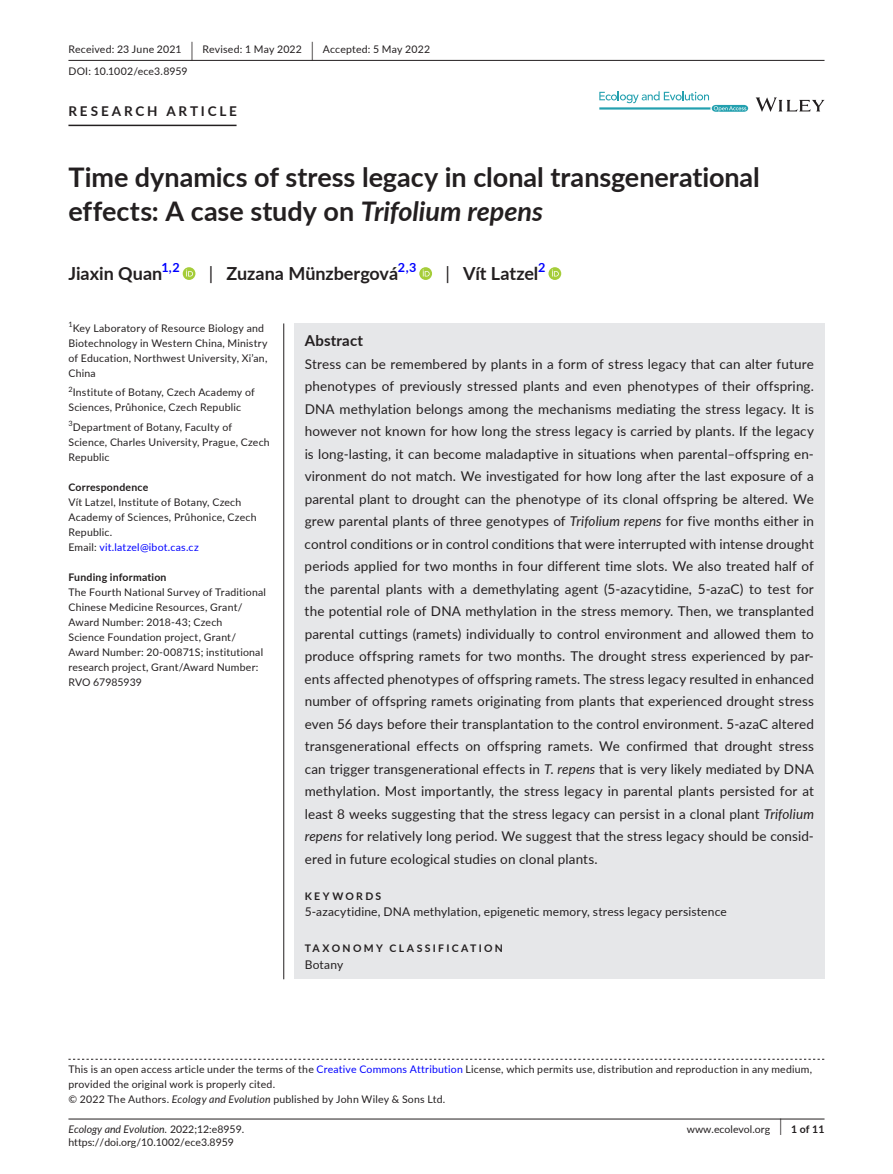
<style>
.page{position:relative;width:893px;height:1174px;background:#fff}
.page>*{position:absolute;margin:0;border:0;box-sizing:border-box;transform-origin:0 0}
.t1{font:700 27px/34.5px "Lato";color:#231f20}
.t2{font:700 18px "Lato";color:#231f20}
.t3{font:700 15px "Lato";letter-spacing:.015em;color:#231f20}
.t4{font:13.5px/22.5px "Lato";letter-spacing:.01em;color:#231f20;text-align:justify}
.t5{font:700 13.5px "Lato";letter-spacing:.21em;color:#231f20}
.t6{font:700 12.6px "Lato";color:#00f}
.t7{font:12px "Lato";letter-spacing:.015em;color:#231f20}
.t8{font:10.5px/15px "Lato";letter-spacing:.02em;color:#231f20}
.t9{font:10.5px "Lato";color:#231f20}
.t10{font:700 10.5px "Lato";letter-spacing:.02em;color:#231f20}
.t11{font:italic 10.5px "Lato";color:#231f20}
.t12{font:700 10.5px "Lato";letter-spacing:.22em;color:#231f20}
.t13{font:7.35px "Lato";color:#231f20}
.s1{font-size:19.65px}
.s2{font-style:italic}
.s3{font-weight:400}
.s4{color:#00f}
.s5{font-style:normal}
.s6{font-weight:400;font-size:17.4px}
</style>
<div class="page">
<hr style="left:68px;top:1118px;width:756px;height:1px;background:#231f20">
<svg style="left:756px;top:97px;width:68px;height:15px"></svg>
<svg style="left:599px;top:91px;width:149px;height:21px"></svg>
<hr style="left:68px;top:60px;width:756px;height:1px;background:#231f20">
<hr style="left:68px;top:125px;width:169px;height:1px;background:#231f20">
<svg style="left:183px;top:267px;width:12px;height:13px"></svg>
<svg style="left:186px;top:269px;width:7px;height:7px"></svg>
<svg style="left:419px;top:267px;width:13px;height:13px"></svg>
<svg style="left:423px;top:269px;width:7px;height:7px"></svg>
<svg style="left:548px;top:267px;width:13px;height:13px"></svg>
<svg style="left:552px;top:269px;width:7px;height:7px"></svg>
<svg style="left:68px;top:1058px;width:756px;height:1px"></svg>
<div style="left:294px;top:323px;width:530px;height:656px;background:#e6e7e9"></div>
<hr style="left:283px;top:323px;width:1px;height:656px;background:#231f20">
<p class="t8" style="left:68px;top:38px;width:363px;line-height:21.8px">Received: 23 June 2021 <span class="s1">|</span> Revised: 1 May 2022 <span class="s1">|</span> Accepted: 5 May 2022<br>DOI: 10.1002/ece3.8959</p>
<p class="t5" style="left:68px;top:101px;width:170px">RESEARCH ARTICLE</p>
<h1 class="t1" style="left:68px;top:159px;width:693px">Time dynamics of stress legacy in clonal transgenerational effects: A case study on <span class="s2">Trifolium repens</span></h1>
<h2 class="t2" style="left:68px;top:260px;width:95px">Jiaxin Quan</h2>
<p class="t6" style="left:161px;top:258px;width:20px">1,2</p>
<h2 class="t2" style="left:209px;top:260px;width:191px"><span class="s3">|</span> Zuzana Münzbergová</h2>
<p class="t6" style="left:398px;top:258px;width:20px">2,3</p>
<h2 class="t2" style="left:446px;top:260px;width:94px"><span class="s3">|</span> Vít Latzel</h2>
<p class="t6" style="left:538px;top:258px;width:9px">2</p>
<p class="t13" style="left:68px;top:319px;width:6px">1</p>
<p class="t8" style="left:68px;top:320px;width:201px;text-indent:4px">Key Laboratory of Resource Biology and Biotechnology in Western China, Ministry of Education, Northwest University, Xi’an, China</p>
<p class="t13" style="left:68px;top:384px;width:6px">2</p>
<p class="t8" style="left:68px;top:385px;width:188px;text-indent:4px">Institute of Botany, Czech Academy of<br>Sciences, Průhonice, Czech Republic</p>
<p class="t8" style="left:68px;top:419px;width:203px"><sup>3</sup>Department of Botany, Faculty of<br>Science, Charles University, Prague, Czech<br>Republic</p>
<p class="t10" style="left:68px;top:479px;width:81px">Correspondence</p>
<p class="t8" style="left:68px;top:494px;width:190px">Vít Latzel, Institute of Botany, Czech<br>Academy of Sciences, Průhonice, Czech<br>Republic.<br>Email: <span class="s4">vit.latzel@ibot.cas.cz</span></p>
<p class="t10" style="left:68px;top:569px;width:100px">Funding information</p>
<p class="t8" style="left:68px;top:584px;width:199px">The Fourth National Survey of Traditional Chinese Medicine Resources, Grant/ Award Number: 2018-43; Czech<br>Science Foundation project, Grant/ Award Number: 20-00871S; institutional research project, Grant/Award Number:<br>RVO 67985939</p>
<p class="t3" style="left:305px;top:329px;width:60px">Abstract</p>
<p class="t4" style="left:305px;top:352px;width:511px">Stress can be remembered by plants in a form of stress legacy that can alter future phenotypes of previously stressed plants and even phenotypes of their offspring.<br>DNA methylation belongs among the mechanisms mediating the stress legacy. It is however not known for how long the stress legacy is carried by plants. If the legacy is long-lasting, it can become maladaptive in situations when parental–offspring en&shy;vironment do not match. We investigated for how long after the last exposure of a parental plant to drought can the phenotype of its clonal offspring be altered. We grew parental plants of three genotypes of <span class="s2">Trifolium repens</span> for five months either in control conditions or in control conditions that were interrupted with intense drought periods applied for two months in four different time slots. We also treated half of the parental plants with a demethylating agent (5-azacytidine, 5-azaC) to test for the potential role of DNA methylation in the stress memory. Then, we transplanted parental cuttings (ramets) individually to control environment and allowed them to produce offspring ramets for two months. The drought stress experienced by par&shy;ents affected phenotypes of offspring ramets. The stress legacy resulted in enhanced number of offspring ramets originating from plants that experienced drought stress even 56 days before their transplantation to the control environment. 5-azaC altered transgenerational effects on offspring ramets. We confirmed that drought stress can trigger transgenerational effects in <span class="s2">T</span>. <span class="s2">repens</span> that is very likely mediated by DNA methylation. Most importantly, the stress legacy in parental plants persisted for at least 8 weeks suggesting that the stress legacy can persist in a clonal plant <span class="s2">Trifolium repens</span> for relatively long period. We suggest that the stress legacy should be consid&shy;ered in future ecological studies on clonal plants.</p>
<p class="t12" style="left:305px;top:888px;width:78px">KEYWORDS</p>
<p class="t7" style="left:305px;top:903px;width:424px">5-azacytidine, DNA methylation, epigenetic memory, stress legacy persistence</p>
<p class="t12" style="left:305px;top:940px;width:200px">TAXONOMY CLASSIFICATION</p>
<p class="t7" style="left:305px;top:955px;width:40px">Botany</p>
<p class="t8" style="left:68px;top:1061px;width:745px">This is an open access article under the terms of the <span class="s4">Creative Commons Attribution</span> License, which permits use, distribution and reproduction in any medium, provided the original work is properly cited.<br>© 2022 The Authors. <span class="s2">Ecology and Evolution</span> published by John Wiley &amp; Sons Ltd.</p>
<p class="t11" style="left:68px;top:1121px;width:177px">Ecology and Evolution. <span class="s5">2022;12:e8959.</span></p>
<p class="t10" style="left:779px;top:1121px;width:46px"><span class="s6">|</span> 1 of 11</p>
<p class="t9" style="left:68px;top:1135px;width:167px">https://doi.org/10.1002/ece3.8959</p>
<p class="t9" style="left:687px;top:1121px;width:85px">www.ecolevol.org</p>
</div>
